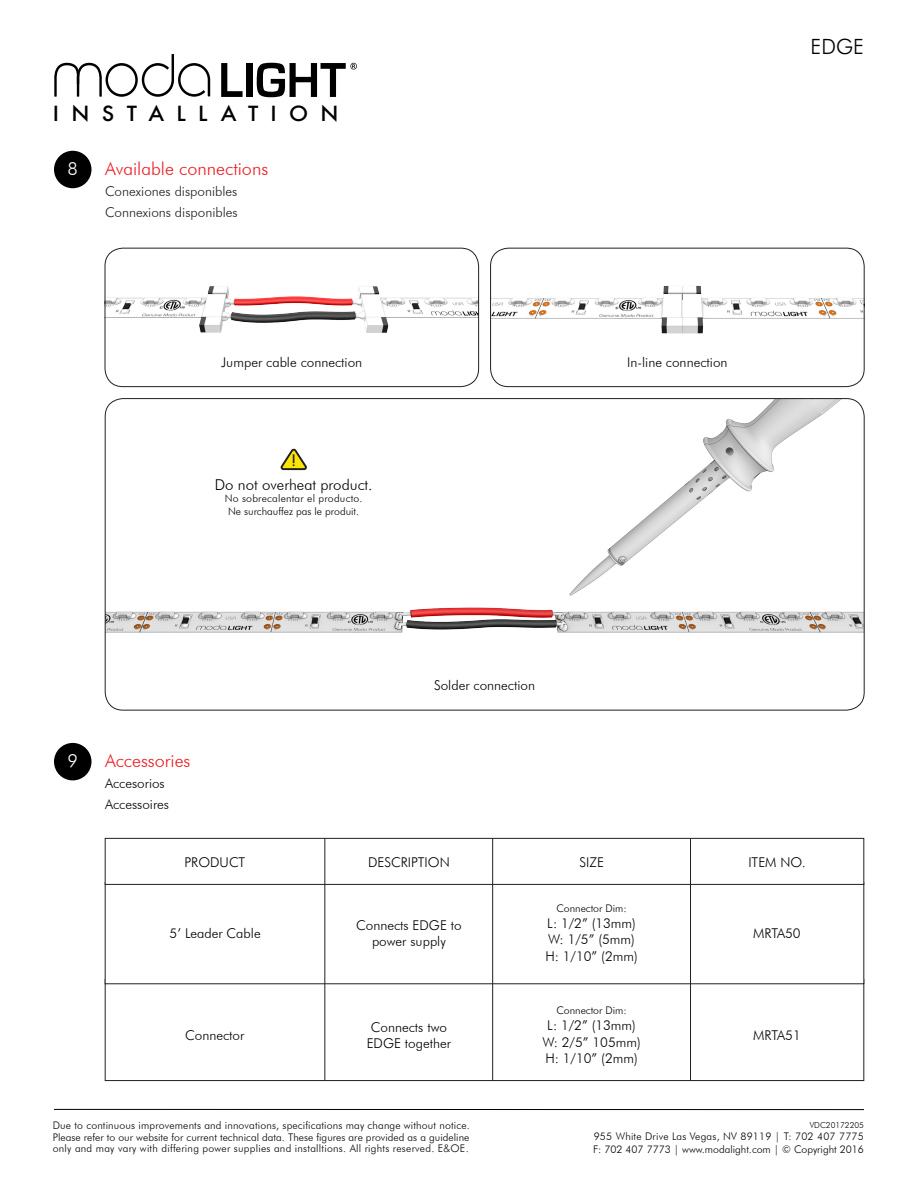
<style>
.page{position:relative;width:918px;height:1188px;background:#fff}
.page>*{position:absolute;margin:0;border:0;box-sizing:border-box;transform-origin:0 0}
.t1{font:300 21px "Futura BT";color:#000001}
.t2{font:500 20.25px "Futura";letter-spacing:.575em;color:#000001;scale:1.05 1}
.t3{font:300 18px "Futura BT";color:#ee1d23}
.t4{font:300 18px "Futura BT";color:#fff}
.t5{font:condensed 15.45px "Futura Std";color:#231f20}
.t6{font:300 15px "Futura BT";color:#000}
.t7{font:300 13.5px "Futura BT";color:#000}
.t8{font:300 13.5px "Futura BT";color:#231f20}
.t9{font:300 13.5px "Futura BT";color:#040503}
.t10{font:300 10.5px/11.2px "Futura BT";letter-spacing:.02em;color:#000001;text-align:justify}
.t11{font:300 10.5px/12.6px "Futura BT";color:#000001}
.t12{font:300 10.5px "Futura BT";color:#000}
.t13{font:300 10.5px "Futura BT";letter-spacing:.02em;color:#000}
.t14{font:300 8.25px "Futura BT";color:#000001}
</style>
<div class="page">
<svg style="left:54px;top:54px;width:156px;height:43px"></svg>
<svg style="left:221px;top:63px;width:22px;height:34px"></svg>
<div style="left:246px;top:63px;width:6px;height:34px;background:#000001"></div>
<svg style="left:257px;top:63px;width:100px;height:34px"></svg>
<hr style="left:54px;top:1109px;width:810px;height:1px;background:#000001">
<div style="left:54px;top:151px;width:38px;height:37px;background:#000;border-radius:50%"></div>
<img style="left:105px;top:399px;width:759px;height:311px">
<img style="left:492px;top:285px;width:370px;height:49px">
<img style="left:107px;top:286px;width:370px;height:47px">
<div style="left:105px;top:248px;width:374px;height:139px;border:1px solid #231f20;border-radius:18px"></div>
<div style="left:490px;top:248px;width:374px;height:139px;border:1px solid #231f20;border-radius:18px"></div>
<svg style="left:278px;top:448px;width:29px;height:23px"></svg>
<div style="left:105px;top:979px;width:759px;height:102px;border:1px solid #231f20"></div>
<div style="left:105px;top:882px;width:759px;height:102px;background:#fff"></div>
<div style="left:105px;top:838px;width:759px;height:47px;border:1px solid #231f20"></div>
<hr style="left:492px;top:838px;width:1px;height:243px;background:#231f20">
<hr style="left:325px;top:838px;width:1px;height:243px;background:#231f20">
<hr style="left:690px;top:838px;width:1px;height:243px;background:#231f20">
<div style="left:54px;top:743px;width:38px;height:37px;background:#000;border-radius:50%"></div>
<h2 class="t2" style="left:53px;top:100px;width:274px">INSTALLATION</h2>
<p class="t4" style="left:68px;top:158px;width:12px">8</p>
<p class="t3" style="left:105px;top:158px;width:165px">Available connections</p>
<p class="t8" style="left:105px;top:183px;width:134px">Conexiones disponibles</p>
<p class="t8" style="left:105px;top:204px;width:134px">Connexions disponibles</p>
<p class="t7" style="left:221px;top:354px;width:143px">Jumper cable connection</p>
<p class="t7" style="left:627px;top:354px;width:102px">In-line connection</p>
<p class="t5" style="left:292px;top:451px;width:5px">!</p>
<p class="t6" style="left:215px;top:475px;width:159px">Do not overheat product.</p>
<p class="t13" style="left:225px;top:492px;width:139px">No sobrecalentar el producto.</p>
<p class="t12" style="left:228px;top:505px;width:133px">Ne surchauffez pas le produit.</p>
<p class="t1" style="left:811px;top:33px;width:55px">EDGE</p>
<p class="t4" style="left:68px;top:750px;width:12px">9</p>
<p class="t7" style="left:434px;top:677px;width:103px">Solder connection</p>
<p class="t3" style="left:105px;top:750px;width:87px">Accessories</p>
<p class="t9" style="left:105px;top:775px;width:61px">Accesorios</p>
<p class="t9" style="left:105px;top:796px;width:66px">Accessoires</p>
<p class="t7" style="left:185px;top:854px;width:62px">PRODUCT</p>
<p class="t7" style="left:368px;top:854px;width:83px">DESCRIPTION</p>
<p class="t7" style="left:170px;top:925px;width:93px">5’ Leader Cable</p>
<p class="t7" style="left:185px;top:1027px;width:61px">Connector</p>
<p class="t7" style="left:356px;top:917px;width:107px">Connects EDGE to</p>
<p class="t7" style="left:372px;top:933px;width:75px">power supply</p>
<p class="t7" style="left:371px;top:1019px;width:78px">Connects two</p>
<p class="t7" style="left:367px;top:1035px;width:86px">EDGE together</p>
<p class="t7" style="left:580px;top:854px;width:26px">SIZE</p>
<p class="t7" style="left:748px;top:854px;width:59px">ITEM NO.</p>
<p class="t12" style="left:556px;top:902px;width:72px">Connector Dim:</p>
<p class="t7" style="left:547px;top:915px;width:90px">L: 1/2” (13mm)</p>
<p class="t7" style="left:548px;top:931px;width:88px">W: 1/5” (5mm)</p>
<p class="t7" style="left:545px;top:948px;width:94px">H: 1/10” (2mm)</p>
<p class="t7" style="left:753px;top:925px;width:49px">MRTA50</p>
<p class="t12" style="left:556px;top:1004px;width:72px">Connector Dim:</p>
<p class="t7" style="left:547px;top:1017px;width:90px">L: 1/2” (13mm)</p>
<p class="t7" style="left:542px;top:1034px;width:100px">W: 2/5” 105mm)</p>
<p class="t7" style="left:545px;top:1050px;width:94px">H: 1/10” (2mm)</p>
<p class="t7" style="left:753px;top:1027px;width:49px">MRTA51</p>
<p class="t10" style="left:53px;top:1120px;width:418px">Due to continuous improvements and innovations, specifications may change without notice.<br>Please refer to our website for current technical data. These figures are provided as a guideline only and may vary with differing power supplies and installtions. All rights reserved. E&amp;OE.</p>
<p class="t14" style="left:810px;top:1120px;width:56px">VDC20172205</p>
<p class="t11" style="left:593px;top:1130px;width:272px">955 White Drive Las Vegas, NV 89119 | T: 702 407 7775<br>F: 702 407 7773 | www.modalight.com | © Copyright 2016</p>
</div>
